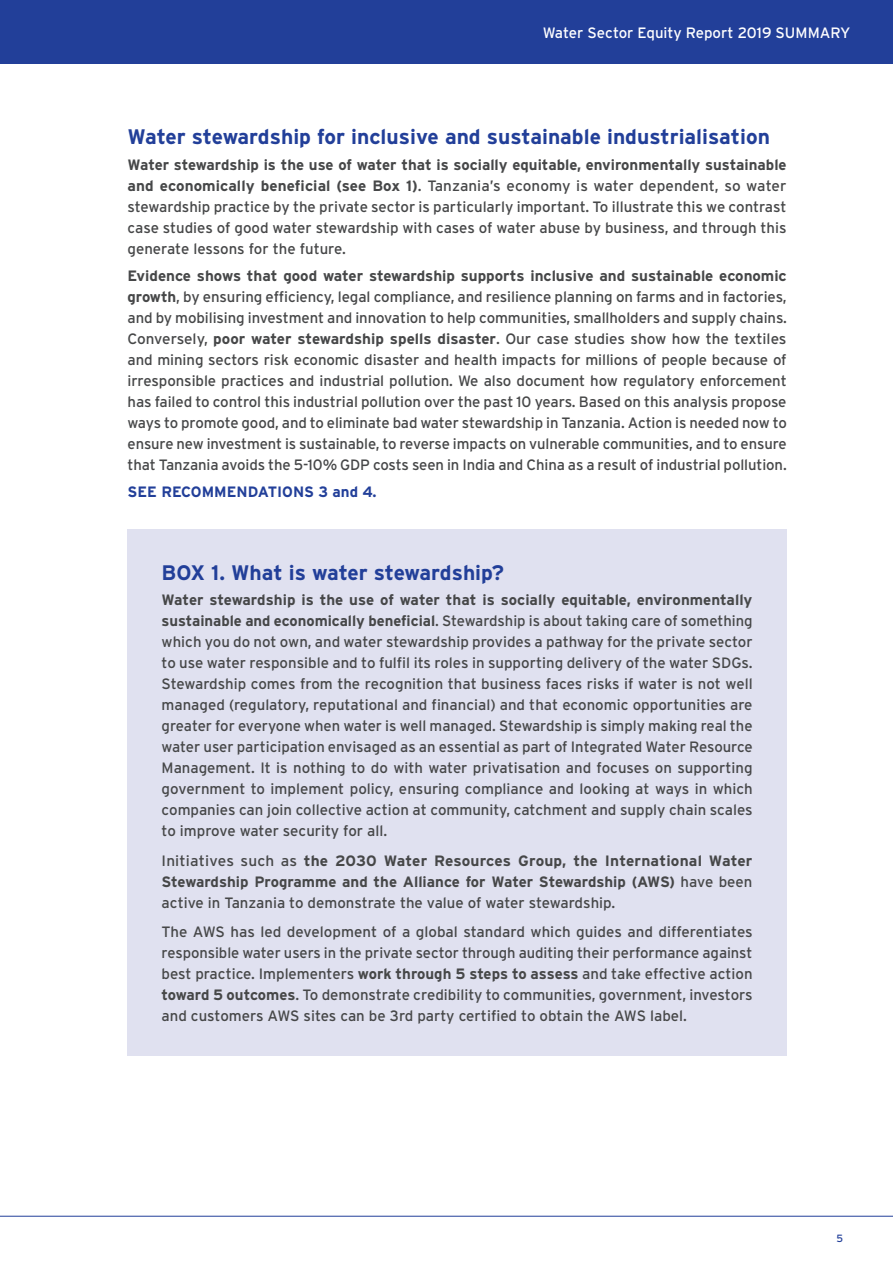
<style>
.page{position:relative;width:893px;height:1263px;background:#fff}
.page>*{position:absolute;margin:0;border:0;box-sizing:border-box;transform-origin:0 0}
.t1{font:700 21px "Interstate";color:#223f99}
.t2{font:15px/21px "Interstate";letter-spacing:-.005em;color:#464748;text-align:justify}
.t3{font:700 15px/21px "Interstate";color:#464748;text-align:justify}
.t4{font:15px "Interstate";color:#fff}
.t5{font:700 15px "Interstate";color:#223f99}
.t6{font:10.5px "Interstate";color:#223f99}
.s1{font-weight:700}
.s2{font-weight:400}
</style>
<div class="page">
<div style="left:0;top:0;width:893px;height:64px;background:#223f99"></div>
<hr style="left:0;top:1216px;width:893px;height:1px;background:#223f99">
<div style="left:128px;top:529px;width:659px;height:526px;background:#e0e1f0"></div>
<p class="t4" style="left:543px;top:24px;width:309px">Water Sector Equity Report 2019 SUMMARY</p>
<h1 class="t1" style="left:128px;top:125px;width:644px">Water stewardship for inclusive and sustainable industrialisation</h1>
<p class="t2" style="left:128px;top:154px;width:661px"><span class="s1">Water stewardship is the use of water that is socially equitable, environmentally sustainable and economically beneficial (see Box 1)</span>. Tanzania’s economy is water dependent, so water stewardship practice by the private sector is particularly important. To illustrate this we contrast case studies of good water stewardship with cases of water abuse by business, and through this generate lessons for the future.</p>
<p class="t2" style="left:128px;top:265px;width:661px"><span class="s1">Evidence shows that good water stewardship supports inclusive and sustainable economic growth</span>, by ensuring efficiency, legal compliance, and resilience planning on farms and in factories, and by mobilising investment and innovation to help communities, smallholders and supply chains.<br>Conversely, <span class="s1">poor water stewardship spells disaster</span>. Our case studies show how the textiles and mining sectors risk economic disaster and health impacts for millions of people because of irresponsible practices and industrial pollution. We also document how regulatory enforcement has failed to control this industrial pollution over the past 10 years. Based on this analysis propose ways to promote good, and to eliminate bad water stewardship in Tanzania. Action is needed now to ensure new investment is sustainable, to reverse impacts on vulnerable communities, and to ensure that Tanzania avoids the 5-10% GDP costs seen in India and China as a result of industrial pollution.</p>
<p class="t5" style="left:128px;top:484px;width:251px">SEE RECOMMENDATIONS 3 and 4.</p>
<h1 class="t1" style="left:162px;top:561px;width:344px">BOX 1. What is water stewardship?</h1>
<p class="t2" style="left:162px;top:589px;width:593px"><span class="s1">Water stewardship is the use of water that is socially equitable, environmentally sustainable and economically beneficial</span>. Stewardship is about taking care of something which you do not own, and water stewardship provides a pathway for the private sector to use water responsible and to fulfil its roles in supporting delivery of the water SDGs.<br>Stewardship comes from the recognition that business faces risks if water is not well managed (regulatory, reputational and financial) and that economic opportunities are greater for everyone when water is well managed. Stewardship is simply making real the water user participation envisaged as an essential as part of Integrated Water Resource Management. It is nothing to do with water privatisation and focuses on supporting government to implement policy, ensuring compliance and looking at ways in which companies can join collective action at community, catchment and supply chain scales to improve water security for all.</p>
<p class="t3" style="left:162px;top:850px;width:592px"><span class="s2">Initiatives such as</span> the 2030 Water Resources Group, the International Water Stewardship Programme and the Alliance for Water Stewardship (AWS) <span class="s2">have been active in Tanzania to demonstrate the value of water stewardship.</span></p>
<p class="t2" style="left:162px;top:921px;width:593px">The AWS has led development of a global standard which guides and differentiates responsible water users in the private sector through auditing their performance against best practice. Implementers <span class="s1">work through 5 steps to assess</span> and take effective action <span class="s1">toward 5 outcomes</span>. To demonstrate credibility to communities, government, investors and customers AWS sites can be 3rd party certified to obtain the AWS label.</p>
<p class="t6" style="left:836px;top:1232px;width:8px">5</p>
</div>
